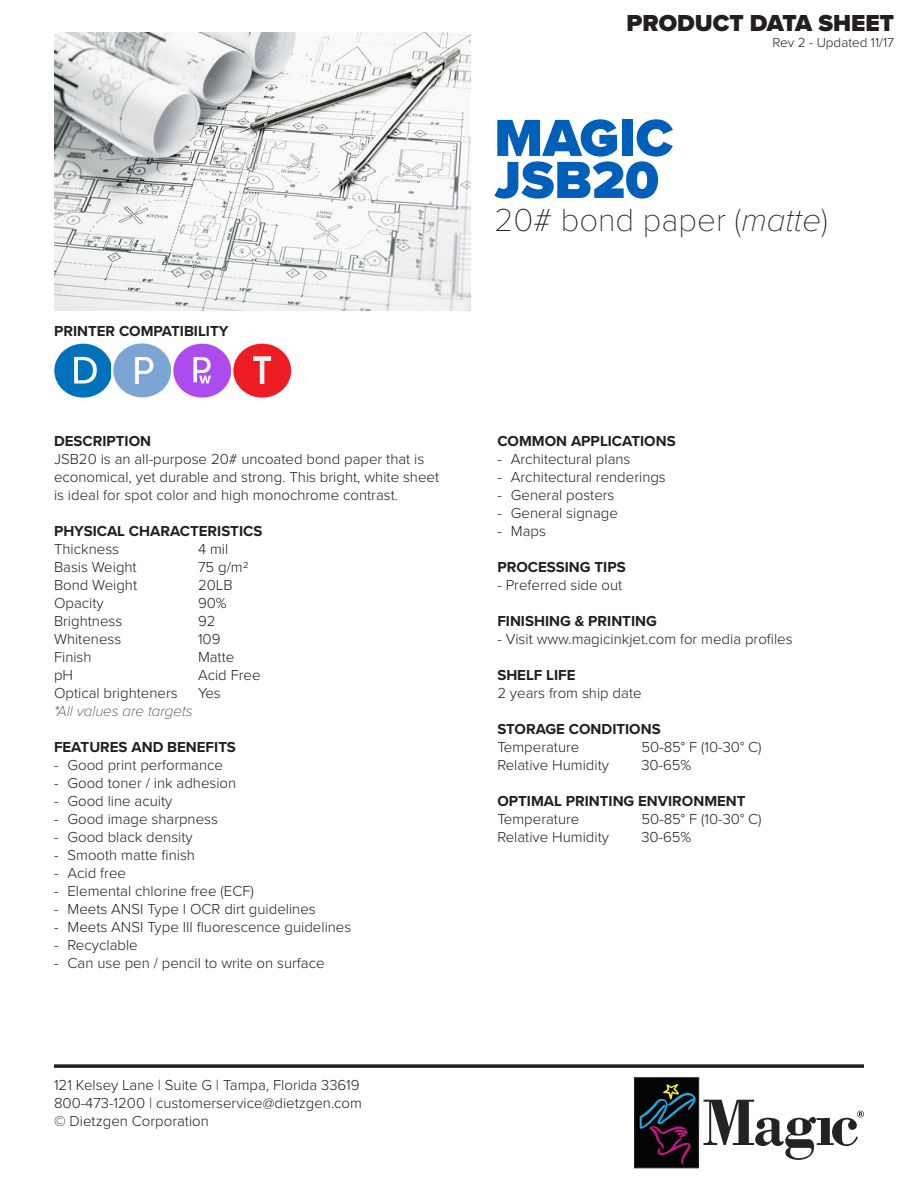
<style>
.page{position:relative;width:918px;height:1188px;background:#fff}
.page>*{position:absolute;margin:0;border:0;box-sizing:border-box;transform-origin:0 0}
.t1{font:900 54px "Proxima Nova";color:#005fb9}
.t2{font:100 33px "Proxima Nova T";color:#231f20}
.t3{font:900 24px "Proxima Nova";color:#231f20}
.t4{font:300 15px/18px "Proxima Nova";color:#231f20}
.t5{font:700 15px "Proxima Nova";color:#231f20}
.t6{font:italic 100 15px "Proxima Nova";color:#231f20}
.t7{font:300 13.5px "Proxima Nova";color:#231f20}
.s1{font-family:"Proxima Nova";font-style:italic}
</style>
<div class="page">
<div style="left:635px;top:1078px;width:64px;height:90px;background:#040503"></div>
<div style="left:635px;top:1078px;width:64px;height:90px;border:1px solid #231f20"></div>
<svg style="left:640px;top:1084px;width:56px;height:80px"></svg>
<svg style="left:704px;top:1100px;width:160px;height:60px"></svg>
<img style="left:54px;top:33px;width:417px;height:277px">
<hr style="left:54px;top:1065px;width:810px;height:3px;background:#231f20">
<img style="left:54px;top:343px;width:177px;height:55px">
<img style="left:233px;top:343px;width:59px;height:55px">
<p class="t5" style="left:54px;top:320px;width:176px">PRINTER COMPATIBILITY</p>
<p class="t5" style="left:54px;top:430px;width:99px">DESCRIPTION</p>
<p class="t4" style="left:54px;top:449px;width:387px">JSB20 is an all-purpose 20# uncoated bond paper that is economical, yet durable and strong. This bright, white sheet is ideal for spot color and high monochrome contrast.</p>
<p class="t5" style="left:54px;top:520px;width:210px">PHYSICAL CHARACTERISTICS</p>
<p class="t4" style="left:54px;top:539px;width:67px">Thickness</p>
<p class="t4" style="left:198px;top:539px;width:32px">4 mil</p>
<p class="t4" style="left:54px;top:557px;width:84px">Basis Weight</p>
<p class="t4" style="left:198px;top:557px;width:52px">75 g/m2</p>
<p class="t4" style="left:54px;top:575px;width:85px">Bond Weight</p>
<p class="t4" style="left:198px;top:575px;width:36px">20LB</p>
<p class="t4" style="left:54px;top:593px;width:51px">Opacity</p>
<p class="t4" style="left:198px;top:593px;width:30px">90%</p>
<p class="t4" style="left:54px;top:611px;width:70px">Brightness</p>
<p class="t4" style="left:198px;top:611px;width:19px">92</p>
<p class="t4" style="left:54px;top:629px;width:69px">Whiteness</p>
<p class="t4" style="left:198px;top:629px;width:24px">109</p>
<p class="t4" style="left:54px;top:647px;width:39px">Finish</p>
<p class="t4" style="left:198px;top:647px;width:38px">Matte</p>
<p class="t4" style="left:54px;top:665px;width:21px">pH</p>
<p class="t4" style="left:198px;top:665px;width:64px">Acid Free</p>
<p class="t4" style="left:54px;top:683px;width:125px">Optical brighteners</p>
<p class="t4" style="left:198px;top:683px;width:24px">Yes</p>
<p class="t6" style="left:54px;top:700px;width:140px">*All values are targets</p>
<p class="t5" style="left:54px;top:736px;width:183px">FEATURES AND BENEFITS</p>
<p class="t4" style="left:54px;top:755px;width:171px">- Good print performance</p>
<p class="t4" style="left:54px;top:773px;width:184px">- Good toner / ink adhesion</p>
<p class="t4" style="left:54px;top:791px;width:120px">- Good line acuity</p>
<p class="t4" style="left:54px;top:809px;width:166px">- Good image sharpness</p>
<p class="t4" style="left:54px;top:827px;width:140px">- Good black density</p>
<p class="t4" style="left:54px;top:845px;width:143px">- Smooth matte finish</p>
<p class="t4" style="left:54px;top:863px;width:74px">- Acid free</p>
<p class="t4" style="left:54px;top:881px;width:201px">- Elemental chlorine free (ECF)</p>
<p class="t4" style="left:54px;top:899px;width:263px">- Meets ANSI Type I OCR dirt guidelines</p>
<p class="t4" style="left:54px;top:917px;width:299px">- Meets ANSI Type III fluorescence guidelines</p>
<p class="t4" style="left:54px;top:935px;width:85px">- Recyclable</p>
<p class="t4" style="left:54px;top:953px;width:272px">- Can use pen / pencil to write on surface</p>
<p class="t4" style="left:54px;top:1075px;width:310px">121 Kelsey Lane | Suite G | Tampa, Florida 33619<br>800-473-1200 | customerservice@dietzgen.com © Dietzgen Corporation</p>
<h3 class="t3" style="left:627px;top:5px;width:269px">PRODUCT DATA SHEET</h3>
<p class="t7" style="left:773px;top:33px;width:123px">Rev 2 - Updated 11/17</p>
<p class="t1" style="left:494px;top:98px;width:180px">MAGIC</p>
<p class="t1" style="left:494px;top:140px;width:166px">JSB20</p>
<p class="t2" style="left:494px;top:195px;width:335px">20# bond paper (<span class="s1">matte</span>)</p>
<p class="t5" style="left:497px;top:430px;width:180px">COMMON APPLICATIONS</p>
<p class="t4" style="left:497px;top:449px;width:135px">- Architectural plans</p>
<p class="t4" style="left:497px;top:467px;width:170px">- Architectural renderings</p>
<p class="t4" style="left:497px;top:485px;width:119px">- General posters</p>
<p class="t4" style="left:497px;top:503px;width:122px">- General signage</p>
<p class="t4" style="left:497px;top:521px;width:50px">- Maps</p>
<p class="t5" style="left:497px;top:556px;width:130px">PROCESSING TIPS</p>
<p class="t4" style="left:497px;top:575px;width:126px">- Preferred side out</p>
<p class="t5" style="left:497px;top:610px;width:161px">FINISHING &amp; PRINTING</p>
<p class="t4" style="left:497px;top:629px;width:297px">- Visit www.magicinkjet.com for media profiles</p>
<p class="t5" style="left:497px;top:664px;width:80px">SHELF LIFE</p>
<p class="t4" style="left:497px;top:683px;width:146px">2 years from ship date</p>
<p class="t5" style="left:497px;top:718px;width:165px">STORAGE CONDITIONS</p>
<p class="t4" style="left:497px;top:737px;width:84px">Temperature</p>
<p class="t4" style="left:641px;top:737px;width:122px">50-85° F (10-30° C)</p>
<p class="t4" style="left:497px;top:755px;width:113px">Relative Humidity</p>
<p class="t4" style="left:641px;top:755px;width:52px">30-65%</p>
<p class="t5" style="left:497px;top:790px;width:250px">OPTIMAL PRINTING ENVIRONMENT</p>
<p class="t4" style="left:497px;top:809px;width:84px">Temperature</p>
<p class="t4" style="left:641px;top:809px;width:122px">50-85° F (10-30° C)</p>
<p class="t4" style="left:497px;top:827px;width:113px">Relative Humidity</p>
<p class="t4" style="left:641px;top:827px;width:52px">30-65%</p>
</div>
